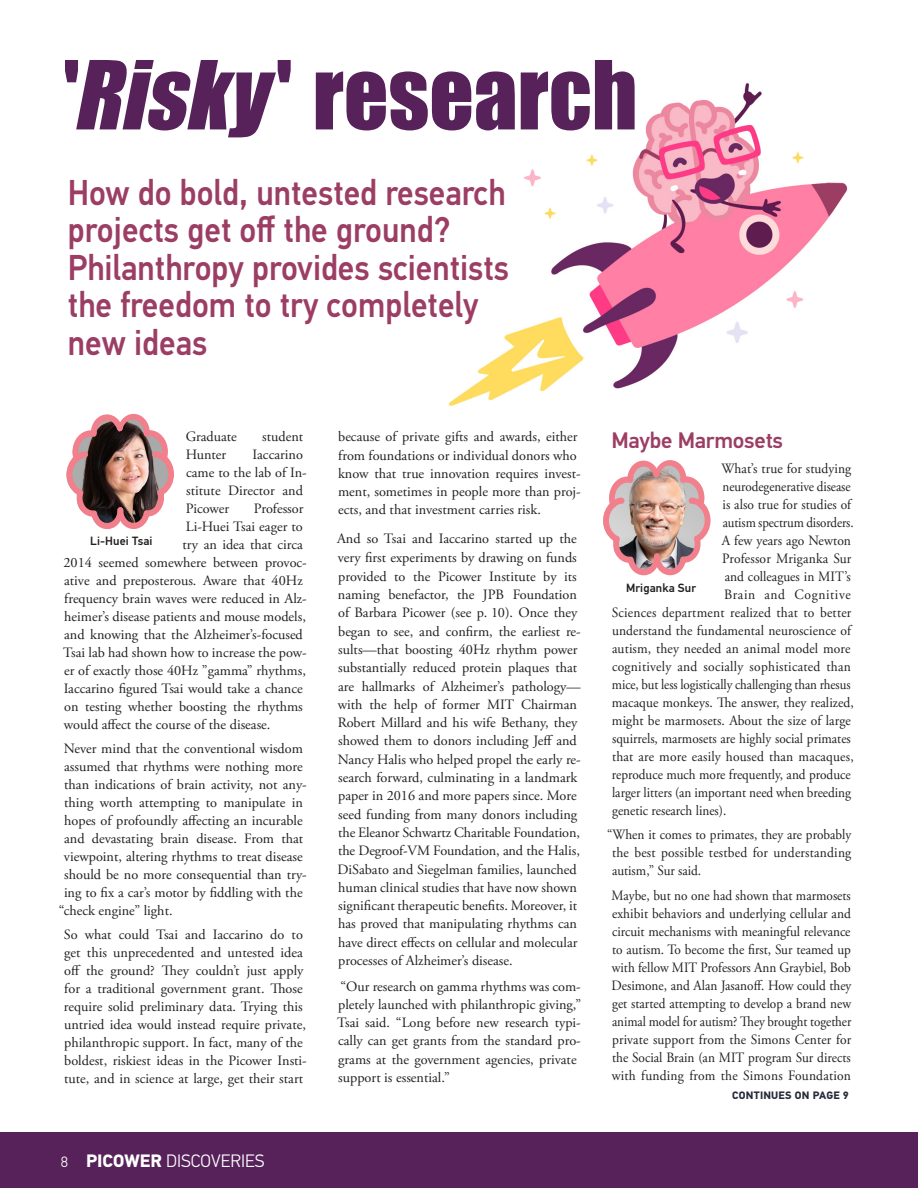
<style>
.page{position:relative;width:918px;height:1188px;background:#fff}
.page>*{position:absolute;margin:0;border:0;box-sizing:border-box;transform-origin:0 0}
.Summaries_Body{font:87.9px "Impact";color:#57225a}
.Summaries_Body-2{font:500 36px/37.5px "PF Din Text Pro";color:#9c3e64;scale:.91 1}
.Summaries_Body-3{font:500 22.5px "PF Din Text Pro";letter-spacing:-.01em;color:#9c3e64}
.t1{font:300 18px "PF Din Text Pro";color:#fff}
.Summaries_Body-4{font:14.25px/18.3px "Adobe Garamond Pro";color:#231f20}
.Summaries_Body-5{font:14.25px/18px "Adobe Garamond Pro";color:#231f20;text-align:justify;scale:.93 1}
.Summaries_Body-6{font:14.25px "Adobe Garamond Pro";color:#231f20;scale:.95 1}
.Summaries_Body-7{font:14.25px "Adobe Garamond Pro";color:#231f20;scale:.91 1}
.Summaries_Body-8{font:14.25px "Adobe Garamond Pro";color:#231f20;scale:.94 1}
.Summaries_Body-9{font:14.25px "Adobe Garamond Pro";letter-spacing:.02em;color:#231f20;scale:.95 1}
.Summaries_Body-10{font:14.25px "Adobe Garamond Pro";color:#231f20;scale:.92 1}
.Summaries_Body-11{font:14.25px "Adobe Garamond Pro";letter-spacing:.045em;color:#231f20;scale:.95 1}
.t2{font:500 12px "PF Din Text Pro";letter-spacing:.01em;color:#231f20}
.Summaries_Body-12{font:700 10.8px "PF Din Text Pro";letter-spacing:.02em;color:#252b38}
.s1{font-style:italic}
.s2{font-size:15px}
.s3{font-weight:700}
</style>
<div class="page">
<div style="left:0;top:1132px;width:918px;height:56px;background:#57225a"></div>
<img style="left:449px;top:83px;width:399px;height:323px">
<img style="left:66px;top:414px;width:108px;height:116px">
<svg style="left:601px;top:83px;width:112px;height:493px"></svg>
<p class="Summaries_Body" style="left:63px;top:27px;width:575px">'<span class="s1">Risky</span>' research</p>
<p class="Summaries_Body-2" style="left:68px;top:174px;width:486px">How do bold, untested research projects get off the ground?<br>Philanthropy provides scientists the freedom to try completely new ideas</p>
<p class="Summaries_Body-4" style="left:186px;top:428px;width:53px">Graduate</p>
<p class="Summaries_Body-4" style="left:262px;top:428px;width:43px">student</p>
<p class="Summaries_Body-4" style="left:186px;top:446px;width:42px">Hunter</p>
<p class="Summaries_Body-4" style="left:186px;top:446px;width:123px;text-indent:67px">Iaccarino came to the lab of In&shy;stitute Director and<br>Picower</p>
<p class="Summaries_Body-4" style="left:254px;top:500px;width:51px">Professor</p>
<p class="Summaries_Body-4" style="left:186px;top:518px;width:119px">Li-Huei Tsai eager to</p>
<p class="Summaries_Body-4" style="left:183px;top:536px;width:122px">try an idea that circa</p>
<p class="Summaries_Body-4" style="left:63px;top:554px;width:245px">2014 seemed somewhere between provoc-</p>
<p class="Summaries_Body-4" style="left:64px;top:572px;width:240px">ative and preposterous. Aware that 40Hz</p>
<p class="Summaries_Body-4" style="left:64px;top:590px;width:244px">frequency brain waves were reduced in Alz-</p>
<p class="Summaries_Body-4" style="left:64px;top:608px;width:243px">heimer’s disease patients and mouse models,</p>
<p class="Summaries_Body-4" style="left:64px;top:626px;width:240px">and knowing that the Alzheimer’s-focused</p>
<p class="Summaries_Body-4" style="left:63px;top:644px;width:245px">Tsai lab had shown how to increase the pow-</p>
<p class="Summaries_Body-4" style="left:64px;top:662px;width:243px">er of exactly those 40Hz ”gamma” rhythms,</p>
<p class="Summaries_Body-4" style="left:64px;top:680px;width:241px">Iaccarino figured Tsai would take a chance</p>
<p class="Summaries_Body-4" style="left:64px;top:698px;width:240px">on testing whether boosting the rhythms</p>
<p class="Summaries_Body-4" style="left:64px;top:716px;width:208px">would affect the course of the disease.</p>
<p class="Summaries_Body-4" style="left:64px;top:740px;width:241px">Never mind that the conventional wisdom</p>
<p class="Summaries_Body-4" style="left:64px;top:758px;width:240px">assumed that rhythms were nothing more</p>
<p class="Summaries_Body-4" style="left:64px;top:776px;width:244px">than indications of brain activity, not any-</p>
<p class="Summaries_Body-4" style="left:64px;top:794px;width:240px">thing worth attempting to manipulate in</p>
<p class="Summaries_Body-4" style="left:64px;top:812px;width:240px">hopes of profoundly affecting an incurable</p>
<p class="Summaries_Body-4" style="left:64px;top:830px;width:241px">and devastating brain disease. From that</p>
<p class="Summaries_Body-4" style="left:64px;top:848px;width:240px">viewpoint, altering rhythms to treat disease</p>
<p class="Summaries_Body-4" style="left:64px;top:866px;width:244px">should be no more consequential than try-</p>
<p class="Summaries_Body-4" style="left:64px;top:884px;width:240px">ing to fix a car’s motor by fiddling with the</p>
<p class="Summaries_Body-4" style="left:59px;top:902px;width:115px">“check engine” light.</p>
<p class="Summaries_Body-4" style="left:64px;top:926px;width:244px">So what could Tsai and Iaccarino do to get this unprecedented and untested idea off the ground? They couldn’t just apply for a traditional government grant. Those require solid preliminary data. Trying this untried idea would instead require private, philanthropic support. In fact, many of the boldest, riskiest ideas in the Picower Insti&shy;tute, and in science at large, get their start</p>
<p class="t2" style="left:90px;top:534px;width:64px">Li-Huei Tsai</p>
<p class="t1" style="left:61px;top:1150px;width:205px"><span class="s2">8</span> <span class="s3">PICOWER</span> DISCOVERIES</p>
<p class="Summaries_Body-4" style="left:338px;top:428px;width:244px">because of private gifts and awards, either from foundations or individual donors who know that true innovation requires invest&shy;ment, sometimes in people more than proj&shy;ects, and that investment carries risk.</p>
<p class="Summaries_Body-4" style="left:337px;top:530px;width:245px">And so Tsai and Iaccarino started up the very first experiments by drawing on funds provided to the Picower Institute by its naming benefactor, the JPB Foundation of Barbara Picower (see p. 10). Once they began to see, and confirm, the earliest re&shy;sults—that boosting 40Hz rhythm power substantially reduced protein plaques that are hallmarks of Alzheimer’s pathology— with the help of former MIT Chairman Robert Millard and his wife Bethany, they showed them to donors including Jeff and Nancy Halis who helped propel the early re&shy;search forward, culminating in a landmark paper in 2016 and more papers since. More seed funding from many donors including the Eleanor Schwartz Charitable Foundation, the Degroof-VM Foundation, and the Halis, DiSabato and Siegelman families, launched human clinical studies that have now shown significant therapeutic benefits. Moreover, it has proved that manipulating rhythms can have direct effects on cellular and molecular processes of Alzheimer’s disease.</p>
<p class="Summaries_Body-4" style="left:337px;top:977px;width:246px">“Our research on gamma rhythms was com&shy;pletely launched with philanthropic giving,” Tsai said. “Long before new research typi&shy;cally can get grants from the standard pro&shy;grams at the government agencies, private support is essential.”</p>
<p class="Summaries_Body-3" style="left:612px;top:427px;width:173px">Maybe Marmosets</p>
<p class="Summaries_Body-6" style="left:721px;top:459px;width:138px">What’s true for studying</p>
<p class="Summaries_Body-10" style="left:723px;top:477px;width:141px">neurodegenerative disease</p>
<p class="Summaries_Body-8" style="left:723px;top:495px;width:138px">is also true for studies of</p>
<p class="Summaries_Body-7" style="left:723px;top:513px;width:145px">autism spectrum disorders.</p>
<p class="Summaries_Body-6" style="left:722px;top:531px;width:138px">A few years ago Newton</p>
<p class="Summaries_Body-6" style="left:722px;top:549px;width:138px">Professor Mriganka Sur</p>
<p class="Summaries_Body-8" style="left:725px;top:567px;width:136px">and colleagues in MIT’s</p>
<p class="Summaries_Body-11" style="left:724px;top:585px;width:135px">Brain and Cognitive</p>
<p class="Summaries_Body-6" style="left:612px;top:603px;width:254px">Sciences department realized that to better</p>
<p class="Summaries_Body-6" style="left:612px;top:621px;width:253px">understand the fundamental neuroscience of</p>
<p class="Summaries_Body-6" style="left:612px;top:639px;width:253px">autism, they needed an animal model more</p>
<p class="Summaries_Body-9" style="left:612px;top:657px;width:253px">cognitively and socially sophisticated than</p>
<p class="Summaries_Body-7" style="left:612px;top:675px;width:264px">mice, but less logistically challenging than rhesus</p>
<p class="Summaries_Body-6" style="left:612px;top:693px;width:256px">macaque monkeys. The answer, they realized,</p>
<p class="Summaries_Body-6" style="left:612px;top:711px;width:253px">might be marmosets. About the size of large</p>
<p class="Summaries_Body-5" style="left:612px;top:730px;width:258px">squirrels, marmosets are highly social primates</p>
<p class="Summaries_Body-6" style="left:612px;top:747px;width:256px">that are more easily housed than macaques,</p>
<p class="Summaries_Body-5" style="left:612px;top:766px;width:258px">reproduce much more frequently, and produce</p>
<p class="Summaries_Body-5" style="left:612px;top:784px;width:259px">larger litters (an important need when breeding</p>
<p class="Summaries_Body-5" style="left:612px;top:802px;width:124px">genetic research lines).</p>
<p class="Summaries_Body-5" style="left:612px;top:826px;width:259px;text-indent:-5px">“When it comes to primates, they are probably the best possible testbed for understanding autism,” Sur said.</p>
<p class="Summaries_Body-5" style="left:612px;top:887px;width:259px">Maybe, but no one had shown that marmosets exhibit behaviors and underlying cellular and circuit mechanisms with meaningful relevance to autism. To become the first, Sur teamed up with fellow MIT Professors Ann Graybiel, Bob Desimone, and Alan Jasanoff. How could they get started attempting to develop a brand new animal model for autism? They brought together private support from the Simons Center for the Social Brain (an MIT program Sur directs with funding from the Simons Foundation</p>
<p class="t2" style="left:626px;top:581px;width:71px">Mriganka Sur</p>
<p class="Summaries_Body-12" style="left:732px;top:1088px;width:118px">CONTINUES ON PAGE 9</p>
</div>
